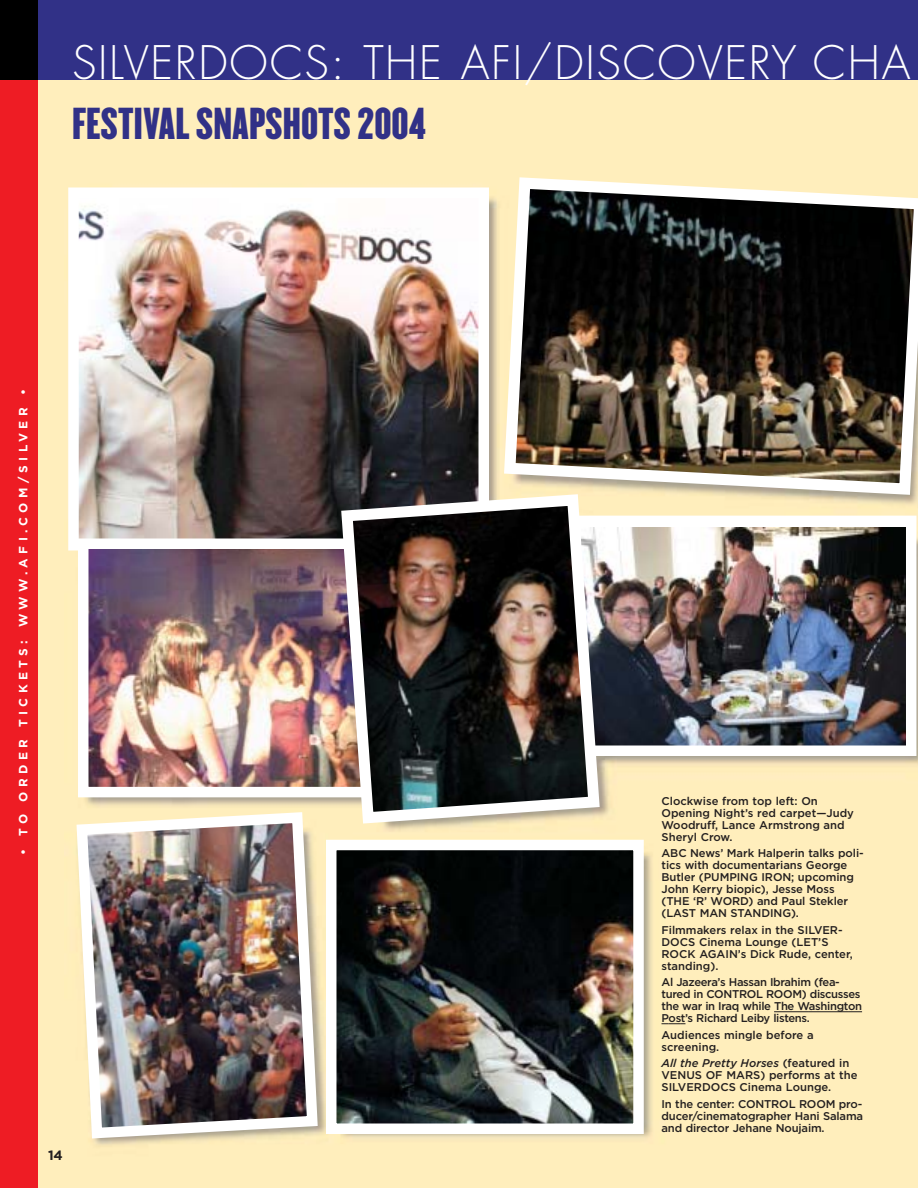
<style>
.page{position:relative;width:918px;height:1188px;background:#fff}
.page>*{position:absolute;margin:0;border:0;box-sizing:border-box;transform-origin:0 0}
.t1{font:300 45px "Futura";letter-spacing:.035em;color:#fff}
.t2{font:39.15px "Champion HTF Lightweight";color:#313187}
.t3{font:700 13.5px "Gotham";color:#231f1f}
.t4{font:700 12px "Gotham";letter-spacing:.365em;color:#fff}
.t5{font:500 11.25px/12px "Gotham";letter-spacing:-.005em;color:#231f1f}
.t6{font:500 11.25px/12px "Gotham";letter-spacing:-.03em;color:#231f1f}
.s1{font-style:italic}
</style>
<div class="page">
<div style="left:8px;top:18px;width:910px;height:1170px;background:#ffeebc"></div>
<img style="left:68px;top:187px;width:850px;height:958px">
<div style="left:33px;top:0;width:885px;height:79px;background:#313187"></div>
<div style="left:0;top:0;width:38px;height:1188px;background:#ee1c24"></div>
<div style="left:0;top:0;width:38px;height:80px;background:#000"></div>
<svg style="left:774px;top:1011px;width:35px;height:1px"></svg>
<hr style="left:809px;top:1011px;width:39px;height:1px;background:#231f1f">
<svg style="left:848px;top:1011px;width:14px;height:1px"></svg>
<svg style="left:662px;top:1023px;width:23px;height:1px"></svg>
<img style="left:71px;top:807px;width:252px;height:337px">
<img style="left:79px;top:199px;width:399px;height:339px">
<div style="left:68px;top:188px;width:421px;height:362px;border:10px solid #fff"></div>
<img style="left:337px;top:851px;width:296px;height:272px">
<div style="left:326px;top:840px;width:318px;height:294px;border:10px solid #fff"></div>
<img style="left:498px;top:177px;width:420px;height:324px">
<img style="left:606px;top:528px;width:299px;height:217px">
<div style="left:568px;top:516px;width:348px;height:240px;border:10px solid #fff"></div>
<img style="left:89px;top:549px;width:246px;height:237px">
<div style="left:78px;top:538px;width:312px;height:259px;border:10px solid #fff"></div>
<img style="left:335px;top:488px;width:271px;height:341px">
<h1 class="t1" style="left:72px;top:42px;width:840px">SILVERDOCS: THE AFI/DISCOVERY CHA</h1>
<h2 class="t2" style="left:72px;top:108px;width:355px">FESTIVAL SNAPSHOTS 2004</h2>
<p class="t4" style="left:19px;top:855px;width:467px;rotate:-90deg">• TO ORDER TICKETS: WWW.AFI.COM/SILVER •</p>
<p class="t3" style="left:48px;top:1150px;width:16px">14</p>
<p class="t5" style="left:662px;top:796px;width:194px">Clockwise from top left: On<br>Opening Night’s red carpet—Judy<br>Woodruff, Lance Armstrong and<br>Sheryl Crow.</p>
<p class="t5" style="left:662px;top:848px;width:204px">ABC News’ Mark Halperin talks poli&shy;tics with documentarians George<br>Butler (PUMPING IRON; upcoming<br>John Kerry biopic), Jesse Moss (THE ‘R’ WORD) and Paul Stekler (LAST MAN STANDING).</p>
<p class="t5" style="left:662px;top:925px;width:193px">Filmmakers relax in the SILVER-<br>DOCS Cinema Lounge (LET’S<br>ROCK AGAIN’s Dick Rude, center, standing).</p>
<p class="t6" style="left:662px;top:977px;width:202px">Al Jazeera’s Hassan Ibrahim (fea&shy;tured in CONTROL ROOM) discusses the war in Iraq while The Washington Post’s Richard Leiby listens.</p>
<p class="t5" style="left:662px;top:1030px;width:154px">Audiences mingle before a screening.</p>
<p class="t5" style="left:662px;top:1058px;width:197px"><span class="s1">All the Pretty Horses</span> (featured in<br>VENUS OF MARS) performs at the<br>SILVERDOCS Cinema Lounge.</p>
<p class="t5" style="left:662px;top:1099px;width:203px;text-align:justify">In the center: CONTROL ROOM pro&shy;ducer/cinematographer Hani Salama and director Jehane Noujaim.</p>
</div>
